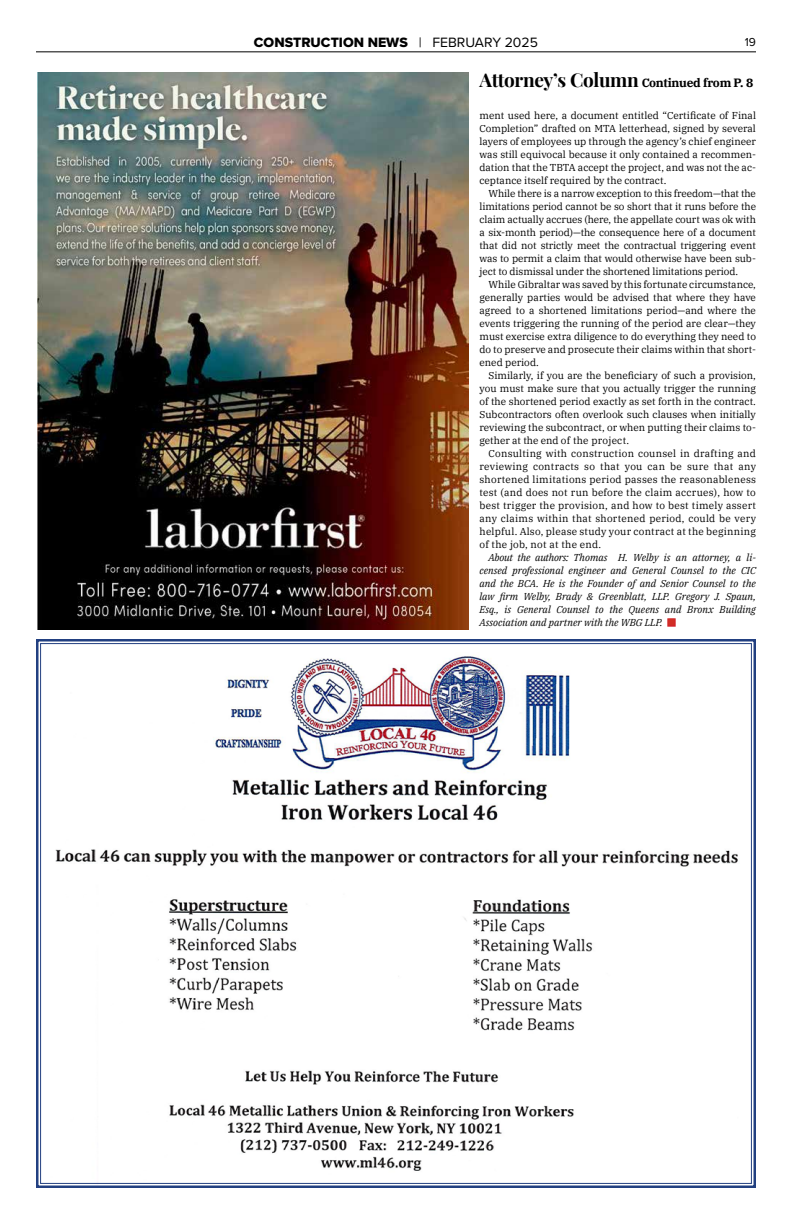
<style>
.page{position:relative;width:792px;height:1224px;background:#fff}
.page>*{position:absolute;margin:0;border:0;box-sizing:border-box;transform-origin:0 0}
.t1{font:700 19px "Playfair Display";letter-spacing:-.015em;color:#000}
.t2{font:14px "Proxima Nova Extrabld";color:#000}
.t3{font:12px "Proxima Nova";color:#000}
.t4{font:10px/13px "IBM Plex Serif";color:#000;text-align:justify}
.t5{font:italic 10px/13px "IBM Plex Serif";color:#000;text-align:justify}
.s1{font-family:"Proxima Nova"}
.s2{font-family:"IBM Plex Serif";font-size:12px}
.s3{color:#d2232a}
</style>
<div class="page">
<hr style="left:36px;top:51px;width:720px;height:1px;background:#000">
<img style="left:37px;top:72px;width:432px;height:558px">
<svg style="left:36px;top:639px;width:720px;height:549px"></svg>
<h2 class="t2" style="left:254px;top:32px;width:286px">CONSTRUCTION NEWS <span class="s1">| FEBRUARY 2025</span></h2>
<p class="t3" style="left:745px;top:34px;width:13px">19</p>
<h1 class="t1" style="left:480px;top:64px;width:275px">Attorney’s Column <span class="s2">Continued from P. 8</span></h1>
<p class="t4" style="left:480px;top:109px;width:278px">ment used here, a document entitled “Certificate of Final Completion” drafted on MTA letterhead, signed by several layers of employees up through the agency’s chief engineer was still equivocal because it only contained a recommen&shy;dation that the TBTA accept the project, and was not the ac&shy;ceptance itself required by the contract.</p>
<p class="t4" style="left:480px;top:187px;width:278px;text-indent:9px">While there is a narrow exception to this freedom—that the limitations period cannot be so short that it runs before the claim actually accrues (here, the appellate court was ok with a six-month period)—the consequence here of a document that did not strictly meet the contractual triggering event was to permit a claim that would otherwise have been sub&shy;ject to dismissal under the shortened limitations period.</p>
<p class="t4" style="left:480px;top:278px;width:278px;text-indent:9px">While Gibraltar was saved by this fortunate circumstance, generally parties would be advised that where they have agreed to a shortened limitations period—and where the events triggering the running of the period are clear—they must exercise extra diligence to do everything they need to do to preserve and prosecute their claims within that short&shy;ened period.</p>
<p class="t4" style="left:480px;top:369px;width:278px;text-indent:9px">Similarly, if you are the beneficiary of such a provision, you must make sure that you actually trigger the running of the shortened period exactly as set forth in the contract.<br>Subcontractors often overlook such clauses when initially reviewing the subcontract, or when putting their claims to&shy;gether at the end of the project.</p>
<p class="t4" style="left:480px;top:447px;width:278px;text-indent:9px">Consulting with construction counsel in drafting and reviewing contracts so that you can be sure that any shortened limitations period passes the reasonableness test (and does not run before the claim accrues), how to best trigger the provision, and how to best timely assert any claims within that shortened period, could be very helpful. Also, please study your contract at the beginning of the job, not at the end.</p>
<p class="t5" style="left:480px;top:551px;width:278px;text-indent:9px">About the authors: Thomas H. Welby is an attorney, a li&shy;censed professional engineer and General Counsel to the CIC and the BCA. He is the Founder of and Senior Counsel to the law firm Welby, Brady &amp; Greenblatt, LLP. Gregory J. Spaun, Esq., is General Counsel to the Queens and Bronx Building Association and partner with the WBG LLP. <span class="s3">■</span></p>
</div>
